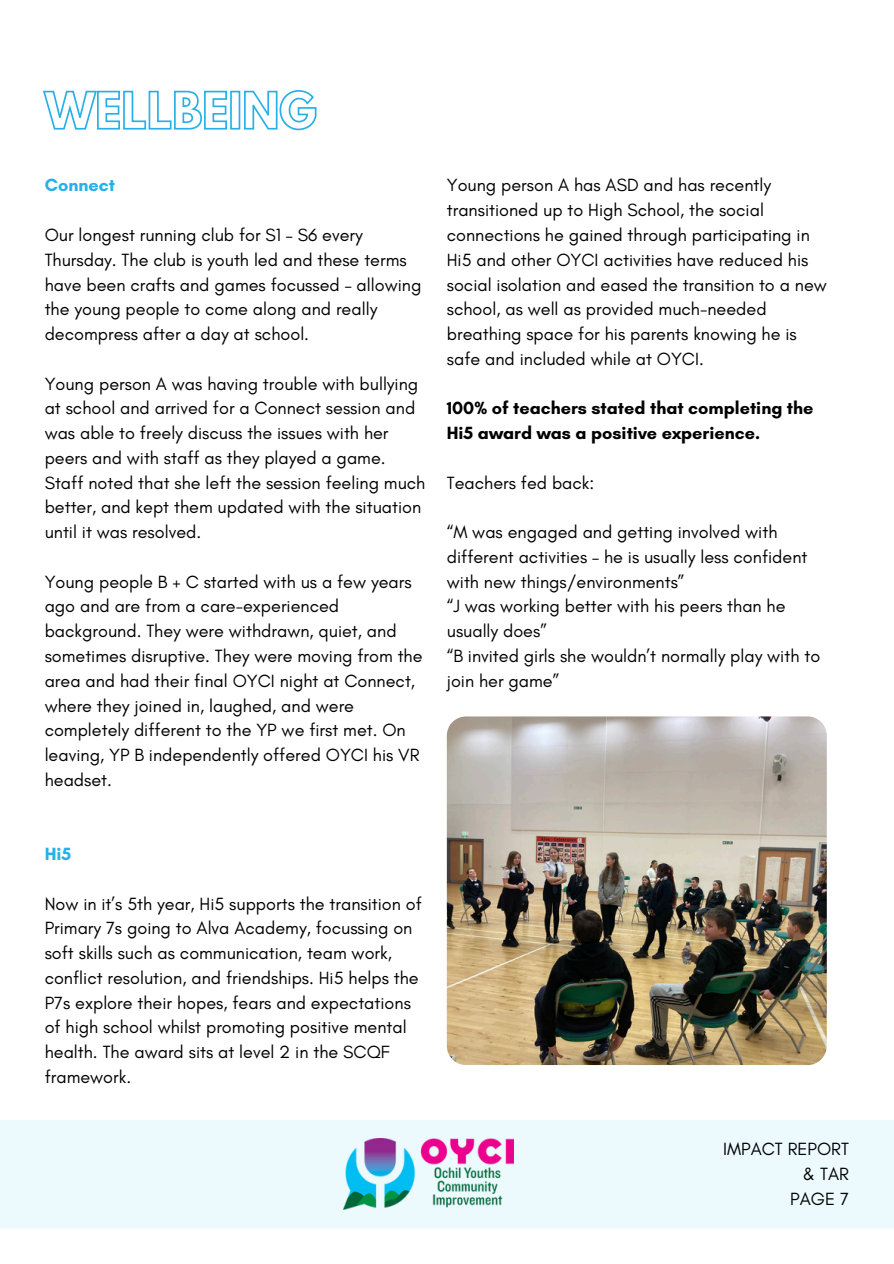
<style>
.page{position:relative;width:894px;height:1264px;background:#fff}
.page>*{position:absolute;margin:0;border:0;box-sizing:border-box;transform-origin:0 0}
.t1{font:18px/24.8px "Glacial Indifference";color:#000}
.t2{font:700 18px/24.8px "Glacial Indifference";color:#000}
.t3{font:700 18px "Glacial Indifference";color:#27b0e7}
</style>
<div class="page">
<div style="left:0;top:1120px;width:893px;height:108px;background:#ecf9fd"></div>
<img style="left:343px;top:1138px;width:170px;height:71px">
<img style="left:446px;top:716px;width:380px;height:349px;border-radius:19px">
<svg style="left:43px;top:90px;width:274px;height:41px"></svg>
<p class="t3" style="left:45px;top:174px;width:72px">Connect</p>
<h3 class="t1" style="left:45px;top:222px;width:378px">Our longest running club for S1 – S6 every Thursday. The club is youth led and these terms have been crafts and games focussed – allowing the young people to come along and really decompress after a day at school.</h3>
<p class="t1" style="left:45px;top:371px;width:382px">Young person A was having trouble with bullying at school and arrived for a Connect session and was able to freely discuss the issues with her peers and with staff as they played a game.<br>Staff noted that she left the session feeling much better, and kept them updated with the situation until it was resolved.</p>
<p class="t1" style="left:45px;top:569px;width:379px">Young people B + C started with us a few years ago and are from a care-experienced background. They were withdrawn, quiet, and sometimes disruptive. They were moving from the area and had their final OYCI night at Connect, where they joined in, laughed, and were completely different to the YP we first met. On leaving, YP B independently offered OYCI his VR headset.</p>
<p class="t1" style="left:446px;top:173px;width:381px">Young person A has ASD and has recently transitioned up to High School, the social connections he gained through participating in Hi5 and other OYCI activities have reduced his social isolation and eased the transition to a new school, as well as provided much-needed breathing space for his parents knowing he is safe and included while at OYCI.</p>
<p class="t2" style="left:446px;top:395px;width:368px">100% of teachers stated that completing the<br>Hi5 award was a positive experience.</p>
<p class="t1" style="left:446px;top:470px;width:149px">Teachers fed back:</p>
<p class="t1" style="left:446px;top:519px;width:362px">“M was engaged and getting involved with different activities – he is usually less confident with new things/environments”</p>
<p class="t1" style="left:446px;top:593px;width:340px">“J was working better with his peers than he usually does”</p>
<h2 class="t1" style="left:446px;top:643px;width:375px">“B invited girls she wouldn’t normally play with to join her game”</h2>
<h3 class="t3" style="left:45px;top:843px;width:28px">Hi5</h3>
<p class="t1" style="left:45px;top:890px;width:378px">Now in it’s 5th year, Hi5 supports the transition of Primary 7s going to Alva Academy, focussing on soft skills such as communication, team work, conflict resolution, and friendships. Hi5 helps the P7s explore their hopes, fears and expectations of high school whilst promoting positive mental health. The award sits at level 2 in the SCQF framework.</p>
<p class="t1" style="left:722px;top:1136px;width:127px;text-align:right">IMPACT REPORT &amp; TAR<br>PAGE 7</p>
</div>
